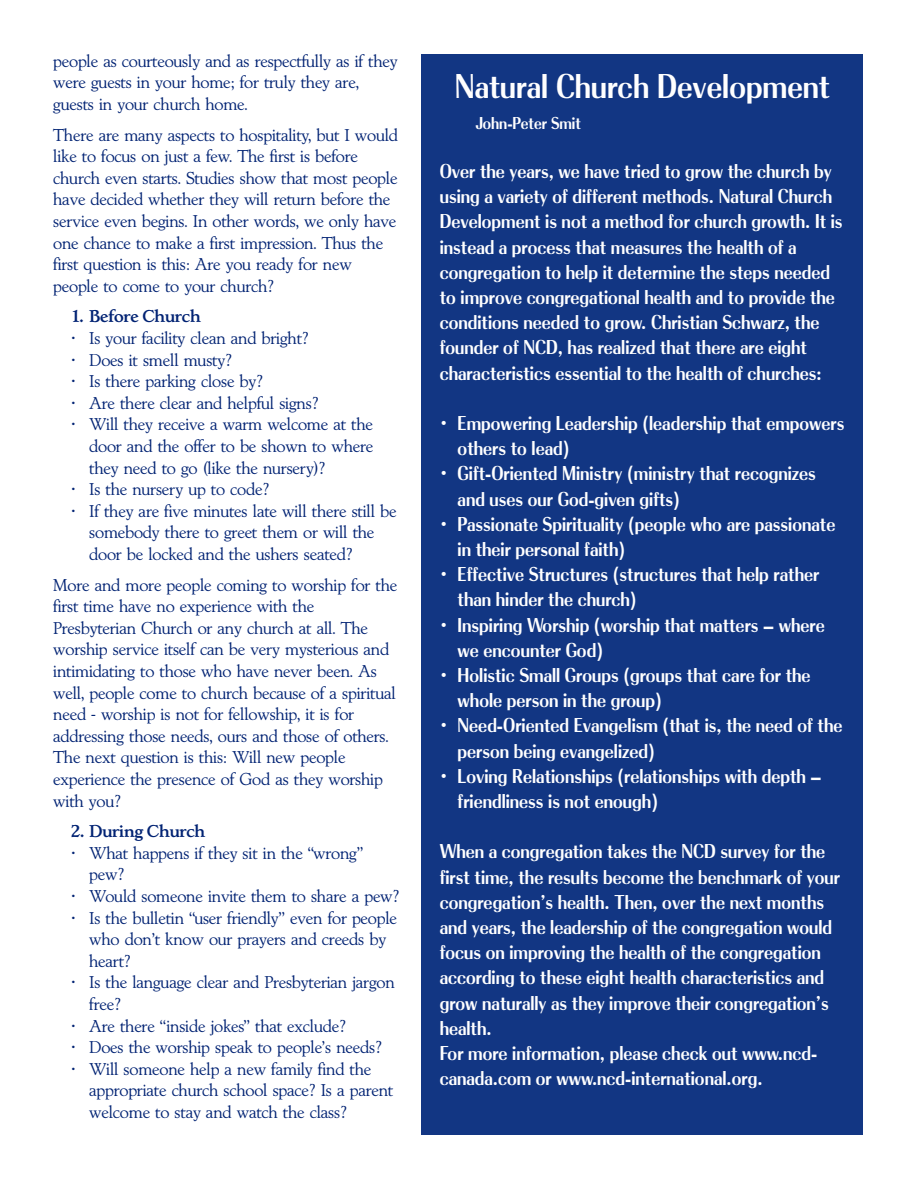
<style>
.page{position:relative;width:918px;height:1188px;background:#fff}
.page>*{position:absolute;margin:0;border:0;box-sizing:border-box;transform-origin:0 0}
.t1{font:36px "Radiant Bld";color:#fff}
.t2{font:21px/25.2px "Radiant Bld";color:#fff}
.t3{font:18px/21.6px "Lynton Lgt";letter-spacing:-.015em;color:#012273}
.t4{font:18px "Lynton Bld";letter-spacing:-.015em;color:#012273}
.t5{font:18px "Radiant Bld";color:#fff}
</style>
<div class="page">
<div style="left:422px;top:55px;width:441px;height:1080px;background:#123683"></div>
<p class="t3" style="left:53px;top:52px;width:346px">people as courteously and as respectfully as if they were guests in your home; for truly they are, guests in your church home.</p>
<p class="t3" style="left:53px;top:126px;width:346px">There are many aspects to hospitality, but I would like to focus on just a few. The first is before church even starts. Studies show that most people have decided whether they will return before the service even begins. In other words, we only have one chance to make a first impression. Thus the first question is this: Are you ready for new people to come to your church?</p>
<p class="t4" style="left:71px;top:310px;width:131px">1. Before Church</p>
<p class="t3" style="left:71px;top:329px;width:239px">• Is your facility clean and bright?</p>
<p class="t3" style="left:71px;top:351px;width:162px">• Does it smell musty?</p>
<p class="t3" style="left:71px;top:373px;width:193px">• Is there parking close by?</p>
<p class="t3" style="left:71px;top:394px;width:249px">• Are there clear and helpful signs?</p>
<p class="t3" style="left:89px;top:416px;width:286px;text-align:justify;text-indent:-18px">• Will they receive a warm welcome at the door and the offer to be shown to where they need to go (like the nursery)?</p>
<p class="t3" style="left:71px;top:481px;width:200px">• Is the nursery up to code?</p>
<p class="t3" style="left:89px;top:502px;width:309px;text-indent:-18px">• If they are five minutes late will there still be somebody there to greet them or will the door be locked and the ushers seated?</p>
<p class="t3" style="left:53px;top:576px;width:346px">More and more people coming to worship for the first time have no experience with the Presbyterian Church or any church at all. The worship service itself can be very mysterious and intimidating to those who have never been. As well, people come to church because of a spiritual need – worship is not for fellowship, it is for addressing those needs, ours and those of others.<br>The next question is this: Will new people experience the presence of God as they worship with you?</p>
<p class="t4" style="left:71px;top:825px;width:136px">2. During Church</p>
<p class="t3" style="left:89px;top:844px;width:276px;text-indent:-18px">• What happens if they sit in the “wrong” pew?</p>
<p class="t3" style="left:71px;top:887px;width:330px">• Would someone invite them to share a pew?</p>
<p class="t3" style="left:89px;top:909px;width:309px;text-indent:-18px">• Is the bulletin “user friendly” even for people who don’t know our prayers and creeds by heart?</p>
<p class="t3" style="left:89px;top:974px;width:307px;text-indent:-18px">• Is the language clear and Presbyterian jargon free?</p>
<p class="t3" style="left:71px;top:1017px;width:276px">• Are there “inside jokes” that exclude?</p>
<p class="t3" style="left:71px;top:1039px;width:312px">• Does the worship speak to people’s needs?</p>
<p class="t3" style="left:89px;top:1060px;width:306px;text-indent:-18px">• Will someone help a new family find the appropriate church school space? Is a parent welcome to stay and watch the class?</p>
<h1 class="t1" style="left:455px;top:74px;width:377px">Natural Church Development</h1>
<p class="t5" style="left:476px;top:117px;width:107px">John-Peter Smit</p>
<p class="t2" style="left:440px;top:161px;width:404px">Over the years, we have tried to grow the church by using a variety of different methods. Natural Church Development is not a method for church growth. It is instead a process that measures the health of a congregation to help it determine the steps needed to improve congregational health and to provide the conditions needed to grow. Christian Schwarz, the founder of NCD, has realized that there are eight characteristics essential to the health of churches:</p>
<p class="t2" style="left:458px;top:413px;width:388px;text-indent:-18px">• Empowering Leadership (leadership that empowers others to lead)</p>
<p class="t2" style="left:458px;top:463px;width:360px;text-indent:-18px">• Gift-Oriented Ministry (ministry that recognizes and uses our God-given gifts)</p>
<p class="t2" style="left:458px;top:514px;width:379px;text-indent:-18px">• Passionate Spirituality (people who are passionate in their personal faith)</p>
<p class="t2" style="left:458px;top:564px;width:363px;text-indent:-18px">• Effective Structures (structures that help rather than hinder the church)</p>
<p class="t2" style="left:458px;top:615px;width:369px;text-indent:-18px">• Inspiring Worship (worship that matters – where we encounter God)</p>
<p class="t2" style="left:458px;top:665px;width:355px;text-indent:-18px">• Holistic Small Groups (groups that care for the whole person in the group)</p>
<p class="t2" style="left:458px;top:715px;width:386px;text-indent:-18px">• Need-Oriented Evangelism (that is, the need of the person being evangelized)</p>
<p class="t2" style="left:458px;top:766px;width:365px;text-indent:-18px">• Loving Relationships (relationships with depth – friendliness is not enough)</p>
<p class="t2" style="left:440px;top:841px;width:402px">When a congregation takes the NCD survey for the first time, the results become the benchmark of your congregation’s health. Then, over the next months and years, the leadership of the congregation would focus on improving the health of the congregation according to these eight health characteristics and grow naturally as they improve their congregation’s health.<br>For more information, please check out www.ncd&shy;canada.com or www.ncd-international.org.</p>
</div>
